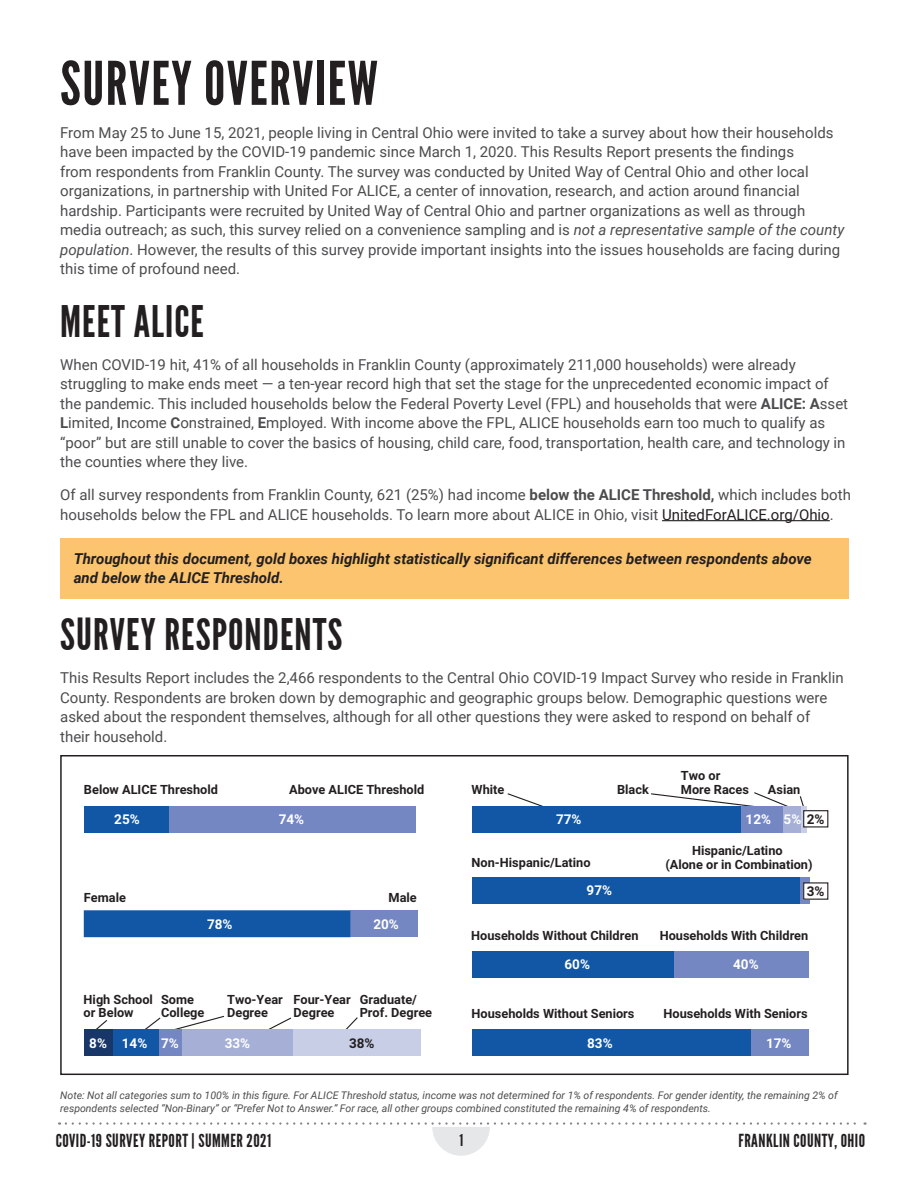
<style>
.page{position:relative;width:918px;height:1188px;background:#fff}
.page>*{position:absolute;margin:0;border:0;box-sizing:border-box;transform-origin:0 0}
.t1{font:60px "League Gothic";letter-spacing:.025em;color:#231f20}
.t2{font:43.5px "League Gothic";letter-spacing:.025em;color:#231f20}
.t3{font:18px "League Gothic";letter-spacing:.025em;color:#231f20}
.t4{font:16.5px "League Gothic";color:#231f20}
.t5{font:15px/19.5px "Roboto";color:#4b4c4d}
.t6{font:italic 700 15px/19.5px "Roboto";color:#231f20}
.t7{font:700 13.5px "Roboto";color:#fff}
.t8{font:700 13.5px "Roboto";color:#231f20}
.t9{font:700 12.75px/13.5px "Roboto";color:#231f20}
.t10{font:italic 10.5px/13.5px "Roboto";color:#4b4c4d}
.s1{font-style:italic}
.s2{font-weight:700}
.s3{color:#231f20}
.s4{font-size:14.4px}
</style>
<div class="page">
<svg style="left:66px;top:1122px;width:800px;height:34px"></svg>
<hr style="left:662px;top:520px;width:168px;height:1px;background:#231f20">
<div style="left:60px;top:539px;width:789px;height:60px;background:#fdc46f"></div>
<svg style="left:506px;top:792px;width:300px;height:15px"></svg>
<div style="left:751px;top:1029px;width:57px;height:27px;background:#7487c2"></div>
<div style="left:472px;top:1029px;width:279px;height:27px;background:#1157a6"></div>
<div style="left:799px;top:877px;width:10px;height:27px;background:#7487c2"></div>
<div style="left:472px;top:877px;width:327px;height:27px;background:#1157a6"></div>
<div style="left:800px;top:807px;width:7px;height:26px;background:#c9cee7"></div>
<div style="left:783px;top:807px;width:17px;height:26px;background:#a6b0d7"></div>
<div style="left:741px;top:807px;width:42px;height:26px;background:#7487c2"></div>
<div style="left:472px;top:807px;width:269px;height:26px;background:#1157a6"></div>
<svg style="left:96px;top:1015px;width:262px;height:14px"></svg>
<div style="left:293px;top:1029px;width:128px;height:27px;background:#c9cee7"></div>
<div style="left:182px;top:1029px;width:111px;height:27px;background:#a6b0d7"></div>
<div style="left:159px;top:1029px;width:23px;height:27px;background:#7487c2"></div>
<div style="left:112px;top:1029px;width:47px;height:27px;background:#1157a6"></div>
<div style="left:84px;top:1029px;width:28px;height:27px;background:#183667"></div>
<div style="left:673px;top:951px;width:135px;height:27px;background:#7487c2"></div>
<div style="left:472px;top:951px;width:201px;height:27px;background:#1157a6"></div>
<div style="left:168px;top:807px;width:248px;height:26px;background:#7487c2"></div>
<div style="left:84px;top:807px;width:84px;height:26px;background:#1157a6"></div>
<div style="left:804px;top:811px;width:24px;height:16px;background:#fff"></div>
<div style="left:803px;top:810px;width:25px;height:17px;border:1px solid #231f20"></div>
<div style="left:804px;top:883px;width:24px;height:16px;background:#fff"></div>
<div style="left:803px;top:882px;width:25px;height:18px;border:1px solid #231f20"></div>
<div style="left:350px;top:910px;width:68px;height:27px;background:#7487c2"></div>
<div style="left:84px;top:910px;width:266px;height:27px;background:#1157a6"></div>
<div style="left:60px;top:755px;width:789px;height:320px;border:2px solid #231f20"></div>
<h1 class="t1" style="left:60px;top:49px;width:319px">SURVEY OVERVIEW</h1>
<p class="t5" style="left:60px;top:122px;width:786px">From May 25 to June 15, 2021, people living in Central Ohio were invited to take a survey about how their households have been impacted by the COVID-19 pandemic since March 1, 2020. This Results Report presents the findings<br>from respondents from Franklin County. The survey was conducted by United Way of Central Ohio and other local organizations, in partnership with United For ALICE, a center of innovation, research, and action around financial hardship. Participants were recruited by United Way of Central Ohio and partner organizations as well as through media outreach; as such, this survey relied on a convenience sampling and is <span class="s1">not a representative sample of the county population</span>. However, the results of this survey provide important insights into the issues households are facing during this time of profound need.</p>
<h2 class="t2" style="left:60px;top:296px;width:145px">MEET ALICE</h2>
<p class="t5" style="left:60px;top:354px;width:790px">When COVID-19 hit, 41% of all households in Franklin County (approximately 211,000 households) were already struggling to make ends meet — a ten-year record high that set the stage for the unprecedented economic impact of the pandemic. This included households below the Federal Poverty Level (FPL) and households that were <span class="s2">ALICE: A</span>sset <span class="s2">L</span>imited, <span class="s2">I</span>ncome <span class="s2">C</span>onstrained, <span class="s2">E</span>mployed. With income above the FPL, ALICE households earn too much to qualify as “poor” but are still unable to cover the basics of housing, child care, food, transportation, health care, and technology in the counties where they live.</p>
<p class="t5" style="left:60px;top:484px;width:792px">Of all survey respondents from Franklin County, 621 (25%) had income <span class="s2">below the ALICE Threshold,</span> which includes both households below the FPL and ALICE households. To learn more about ALICE in Ohio, visit <span class="s3">UnitedForALICE.org/Ohio</span>.</p>
<p class="t6" style="left:74px;top:548px;width:740px">Throughout this document, gold boxes highlight statistically significant differences between respondents above and below the ALICE Threshold.</p>
<h2 class="t2" style="left:60px;top:610px;width:284px">SURVEY RESPONDENTS</h2>
<p class="t5" style="left:60px;top:667px;width:785px">This Results Report includes the 2,466 respondents to the Central Ohio COVID-19 Impact Survey who reside in Franklin County. Respondents are broken down by demographic and geographic groups below. Demographic questions were asked about the respondent themselves, although for all other questions they were asked to respond on behalf of<br>their household.</p>
<p class="t9" style="left:84px;top:782px;width:136px">Below ALICE Threshold</p>
<p class="t9" style="left:289px;top:782px;width:137px">Above ALICE Threshold</p>
<p class="t9" style="left:472px;top:782px;width:34px">White</p>
<p class="t9" style="left:617px;top:782px;width:33px">Black</p>
<p class="t9" style="left:681px;top:769px;width:70px">Two or<br>More Races</p>
<p class="t9" style="left:768px;top:782px;width:34px">Asian</p>
<p class="t7" style="left:114px;top:810px;width:27px">25%</p>
<p class="t7" style="left:279px;top:810px;width:27px">74%</p>
<p class="t7" style="left:556px;top:809px;width:27px">77%</p>
<p class="t7" style="left:746px;top:809px;width:81px">12% 5% <span class="s3">2%</span></p>
<p class="t9" style="left:84px;top:890px;width:44px">Female</p>
<p class="t9" style="left:389px;top:890px;width:30px">Male</p>
<p class="t7" style="left:207px;top:914px;width:27px">78%</p>
<p class="t7" style="left:373px;top:914px;width:27px">20%</p>
<p class="t9" style="left:692px;top:844px;width:92px">Hispanic/Latino</p>
<p class="t9" style="left:472px;top:855px;width:120px">Non-Hispanic/Latino</p>
<p class="t9" style="left:665px;top:857px;width:149px">(Alone or in Combination)</p>
<p class="t7" style="left:587px;top:881px;width:27px">97%</p>
<p class="t8" style="left:807px;top:882px;width:19px">3%</p>
<p class="t9" style="left:471px;top:929px;width:169px">Households Without Children</p>
<p class="t9" style="left:660px;top:929px;width:150px">Households With Children</p>
<p class="t7" style="left:565px;top:954px;width:27px">60%</p>
<p class="t7" style="left:733px;top:954px;width:27px">40%</p>
<p class="t9" style="left:84px;top:992px;width:71px">High School or Below</p>
<p class="t9" style="left:161px;top:992px;width:45px">Some<br>College</p>
<p class="t9" style="left:227px;top:992px;width:57px">Two-Year<br>Degree</p>
<p class="t9" style="left:294px;top:992px;width:59px">Four-Year<br>Degree</p>
<p class="t9" style="left:360px;top:992px;width:74px">Graduate/<br>Prof. Degree</p>
<p class="t7" style="left:89px;top:1033px;width:91px">8% 14% 7%</p>
<p class="t7" style="left:225px;top:1033px;width:27px">33%</p>
<p class="t8" style="left:349px;top:1033px;width:27px">38%</p>
<p class="t9" style="left:472px;top:1006px;width:164px">Households Without Seniors</p>
<p class="t9" style="left:663px;top:1006px;width:146px">Households With Seniors</p>
<p class="t7" style="left:587px;top:1034px;width:27px">83%</p>
<p class="t7" style="left:766px;top:1034px;width:27px">17%</p>
<p class="t10" style="left:60px;top:1088px;width:779px">Note: Not all categories sum to 100% in this figure. For ALICE Threshold status, income was not determined for 1% of respondents. For gender identity, the remaining 2% of respondents selected “Non-Binary” or “Prefer Not to Answer.” For race, all other groups combined constituted the remaining 4% of respondents.</p>
<p class="t3" style="left:56px;top:1131px;width:217px">COVID-19 SURVEY REPORT <span class="s4">|</span> SUMMER 2021</p>
<p class="t4" style="left:460px;top:1131px;width:5px">1</p>
<p class="t3" style="left:739px;top:1131px;width:128px">FRANKLIN COUNTY, OHIO</p>
</div>
